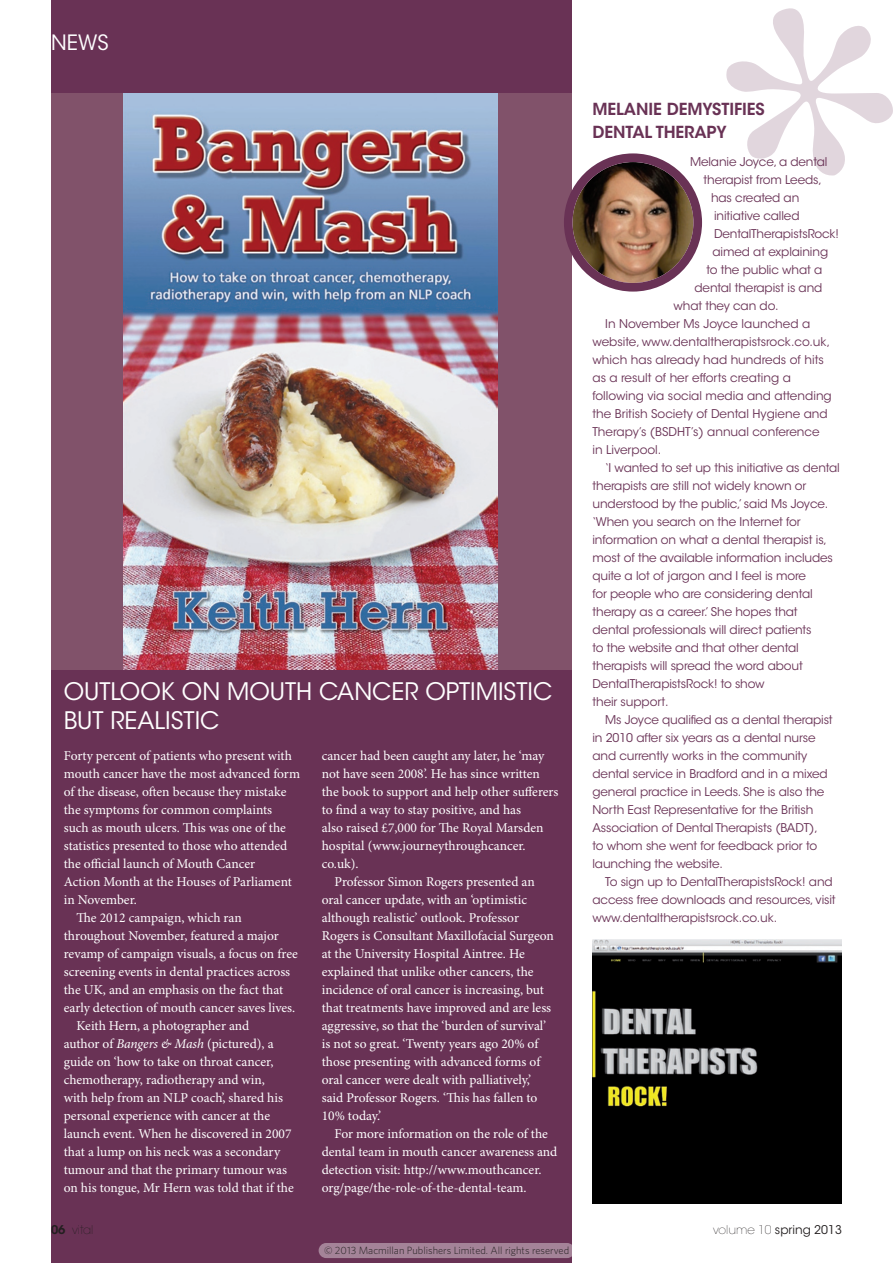
<style>
.page{position:relative;width:893px;height:1263px;background:#fff}
.page>*{position:absolute;margin:0;border:0;box-sizing:border-box;transform-origin:0 0}
.t1{font:24px/28.8px "ITC Avant Garde Std";color:#fff}
.t2{font:21px "ITC Avant Garde Std";color:#fff}
._03_Vital_body{font:600 16.5px/22.5px "ITC Avant Garde Std";letter-spacing:-.005em;color:#693255}
._03_Vital_body-2{font:13.5px/18px "Minion Pro";letter-spacing:-.005em;color:#fff}
._03_Vital_body_no_in{font:13.5px/18px "Minion Pro";letter-spacing:-.005em;color:#fff}
._03_Vital_body-3{font:12px/18px "ITC Avant Garde Std";letter-spacing:-.01em;color:#693255}
.t3{font:12px "ITC Avant Garde Std";color:#231f20}
.t4{font:200 12px "ITC Avant Garde Std";color:#231f20}
.t5{font:300 10.5px "Whitney";color:#231f20}
.s1{font-style:italic}
.s2{font-weight:600}
.s3{font-weight:200}
</style>
<div class="page">
<div style="left:51px;top:0;width:520px;height:1263px;background:#693255"></div>
<div style="left:51px;top:94px;width:520px;height:576px;background:#81526a"></div>
<img style="left:124px;top:94px;width:373px;height:576px">
<svg style="left:726px;top:8px;width:167px;height:168px"></svg>
<img style="left:572px;top:162px;width:121px;height:121px;border-radius:60px">
<div style="left:564px;top:153px;width:138px;height:139px;border:9px solid #693255;border-radius:50%"></div>
<img style="left:592px;top:940px;width:250px;height:263px">
<div style="left:319px;top:1243px;width:253px;height:15px;background:#a48398"></div>
<p class="t2" style="left:51px;top:30px;width:59px">NEWS</p>
<p class="t1" style="left:64px;top:677px;width:490px">OUTLOOK ON MOUTH CANCER OPTIMISTIC<br>BUT REALISTIC</p>
<p class="_03_Vital_body_no_in" style="left:64px;top:747px;width:238px">Forty percent of patients who present with mouth cancer have the most advanced form of the disease, often because they mistake the symptoms for common complaints such as mouth ulcers. This was one of the statistics presented to those who attended the official launch of Mouth Cancer<br>Action Month at the Houses of Parliament in November.</p>
<p class="_03_Vital_body-2" style="left:64px;top:909px;width:236px;text-indent:13px">The 2012 campaign, which ran throughout November, featured a major revamp of campaign visuals, a focus on free screening events in dental practices across the UK, and an emphasis on the fact that early detection of mouth cancer saves lives.</p>
<p class="_03_Vital_body-2" style="left:64px;top:1017px;width:232px;text-indent:13px">Keith Hern, a photographer and<br>author of <span class="s1">Bangers &amp; Mash</span> (pictured), a guide on ‘how to take on throat cancer, chemotherapy, radiotherapy and win,<br>with help from an NLP coach’, shared his personal experience with cancer at the launch event. When he discovered in 2007 that a lump on his neck was a secondary tumour and that the primary tumour was on his tongue, Mr Hern was told that if the</p>
<p class="_03_Vital_body-2" style="left:322px;top:747px;width:238px">cancer had been caught any later, he ‘may not have seen 2008’. He has since written the book to support and help other sufferers to find a way to stay positive, and has<br>also raised £7,000 for The Royal Marsden hospital (www.journeythroughcancer. co.uk).</p>
<p class="_03_Vital_body-2" style="left:322px;top:873px;width:234px;text-indent:13px">Professor Simon Rogers presented an oral cancer update, with an ‘optimistic although realistic’ outlook. Professor Rogers is Consultant Maxillofacial Surgeon at the University Hospital Aintree. He explained that unlike other cancers, the incidence of oral cancer is increasing, but that treatments have improved and are less aggressive, so that the ‘burden of survival’ is not so great. ‘Twenty years ago 20% of those presenting with advanced forms of oral cancer were dealt with palliatively,’ said Professor Rogers. ‘This has fallen to 10% today.’</p>
<p class="_03_Vital_body-2" style="left:322px;top:1125px;width:237px;text-indent:13px">For more information on the role of the dental team in mouth cancer awareness and detection visit: http://www.mouthcancer. org/page/the-role-of-the-dental-team.</p>
<p class="_03_Vital_body" style="left:592px;top:98px;width:174px">MELANIE DEMYSTIFIES<br>DENTAL THERAPY</p>
<p class="_03_Vital_body-3" style="left:690px;top:152px;width:139px">Melanie Joyce, a dental</p>
<p class="_03_Vital_body-3" style="left:703px;top:170px;width:120px">therapist from Leeds,</p>
<p class="_03_Vital_body-3" style="left:711px;top:188px;width:90px">has created an</p>
<p class="_03_Vital_body-3" style="left:714px;top:206px;width:87px">initiative called</p>
<p class="_03_Vital_body-3" style="left:714px;top:224px;width:127px">DentalTherapistsRock!</p>
<p class="_03_Vital_body-3" style="left:712px;top:242px;width:117px">aimed at explaining</p>
<p class="_03_Vital_body-3" style="left:706px;top:260px;width:117px">to the public what a</p>
<p class="_03_Vital_body-3" style="left:694px;top:278px;width:129px">dental therapist is and</p>
<p class="_03_Vital_body-3" style="left:673px;top:296px;width:106px">what they can do.</p>
<p class="_03_Vital_body-3" style="left:592px;top:314px;width:241px;text-indent:13px">In November Ms Joyce launched a website, www.dentaltherapistsrock.co.uk, which has already had hundreds of hits as a result of her efforts creating a following via social media and attending the British Society of Dental Hygiene and Therapy’s (BSDHT’s) annual conference in Liverpool.</p>
<p class="_03_Vital_body-3" style="left:592px;top:458px;width:249px;text-indent:13px">‘I wanted to set up this initiative as dental therapists are still not widely known or understood by the public,’ said Ms Joyce. ‘When you search on the Internet for information on what a dental therapist is, most of the available information includes quite a lot of jargon and I feel is more<br>for people who are considering dental therapy as a career.’ She hopes that<br>dental professionals will direct patients<br>to the website and that other dental therapists will spread the word about DentalTherapistsRock! to show<br>their support.</p>
<p class="_03_Vital_body-3" style="left:592px;top:710px;width:242px;text-indent:13px">Ms Joyce qualified as a dental therapist in 2010 after six years as a dental nurse and currently works in the community dental service in Bradford and in a mixed general practice in Leeds. She is also the North East Representative for the British Association of Dental Therapists (BADT),<br>to whom she went for feedback prior to launching the website.</p>
<p class="_03_Vital_body-3" style="left:592px;top:872px;width:245px;text-indent:13px">To sign up to DentalTherapistsRock! and access free downloads and resources, visit www.dentaltherapistsrock.co.uk.</p>
<p class="t4" style="left:51px;top:1222px;width:44px"><span class="s2">06</span> vital</p>
<p class="t3" style="left:713px;top:1222px;width:130px"><span class="s3">volume 10</span> spring 2013</p>
<p class="t5" style="left:324px;top:1243px;width:247px">© 2013 Macmillan Publishers Limited. All rights reserved</p>
</div>
